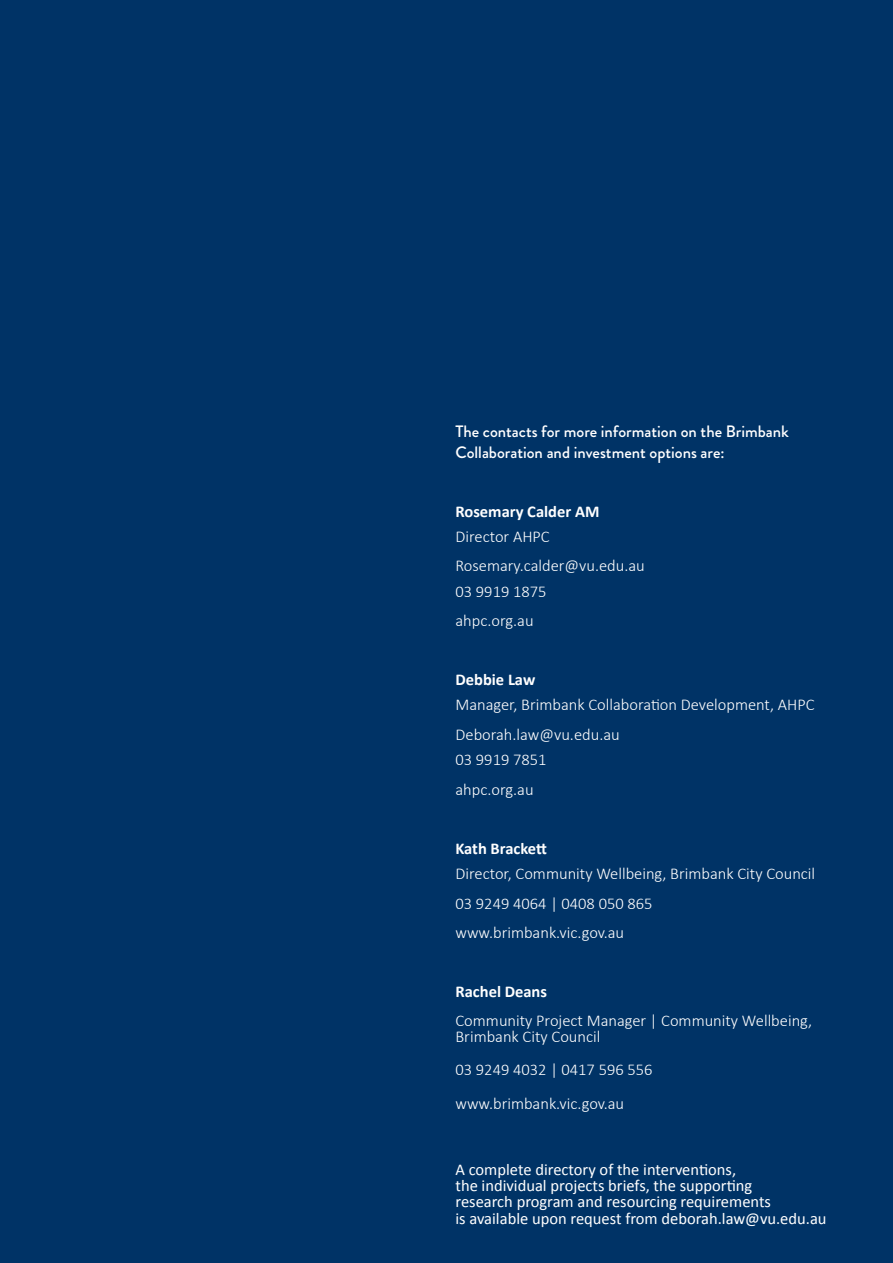
<style>
.page{position:relative;width:893px;height:1263px;background:#036}
.page>*{position:absolute;margin:0;border:0;box-sizing:border-box;transform-origin:0 0}
.Body{font:300 16.5px "Calibri";color:#fff}
.Table_Style{font:16.5px/16.2px "Calibri";color:#fff}
.Table_Style-2{font:300 16.5px/16.2px "Calibri";color:#fff}
.Headings{font:500 16.5px/21px "Brandon Grotesque";color:#fff}
.Body_Bold{font:700 16.5px "Calibri";color:#fff}
</style>
<div class="page">
<p class="Headings" style="left:455px;top:421px;width:335px">The contacts for more information on the Brimbank<br>Collaboration and investment options are:</p>
<p class="Body_Bold" style="left:455px;top:501px;width:145px">Rosemary Calder AM</p>
<p class="Body" style="left:455px;top:526px;width:96px">Director AHPC</p>
<p class="Body" style="left:455px;top:556px;width:191px">Rosemary.calder@vu.edu.au</p>
<p class="Body" style="left:455px;top:581px;width:93px">03 9919 1875</p>
<p class="Body" style="left:455px;top:610px;width:80px">ahpc.org.au</p>
<p class="Body_Bold" style="left:455px;top:669px;width:81px">Debbie Law</p>
<p class="Body" style="left:455px;top:695px;width:361px">Manager, Brimbank Collaboration Development, AHPC</p>
<p class="Body" style="left:455px;top:724px;width:166px">Deborah.law@vu.edu.au</p>
<p class="Body" style="left:455px;top:749px;width:93px">03 9919 7851</p>
<p class="Body" style="left:455px;top:779px;width:80px">ahpc.org.au</p>
<p class="Body_Bold" style="left:455px;top:838px;width:93px">Kath Brackett</p>
<p class="Body" style="left:455px;top:863px;width:361px">Director, Community Wellbeing, Brimbank City Council</p>
<p class="Body" style="left:455px;top:893px;width:199px">03 9249 4064 | 0408 050 865</p>
<p class="Body" style="left:455px;top:922px;width:170px">www.brimbank.vic.gov.au</p>
<p class="Body_Bold" style="left:455px;top:981px;width:93px">Rachel Deans</p>
<p class="Table_Style-2" style="left:455px;top:1012px;width:358px">Community Project Manager | Community Wellbeing,<br>Brimbank City Council</p>
<p class="Table_Style-2" style="left:455px;top:1061px;width:199px">03 9249 4032 | 0417 596 556</p>
<p class="Table_Style-2" style="left:455px;top:1094px;width:170px">www.brimbank.vic.gov.au</p>
<p class="Table_Style" style="left:455px;top:1161px;width:373px">A complete directory of the interventions,<br>the individual projects briefs, the supporting<br>research program and resourcing requirements<br>is available upon request from deborah.law@vu.edu.au</p>
</div>
